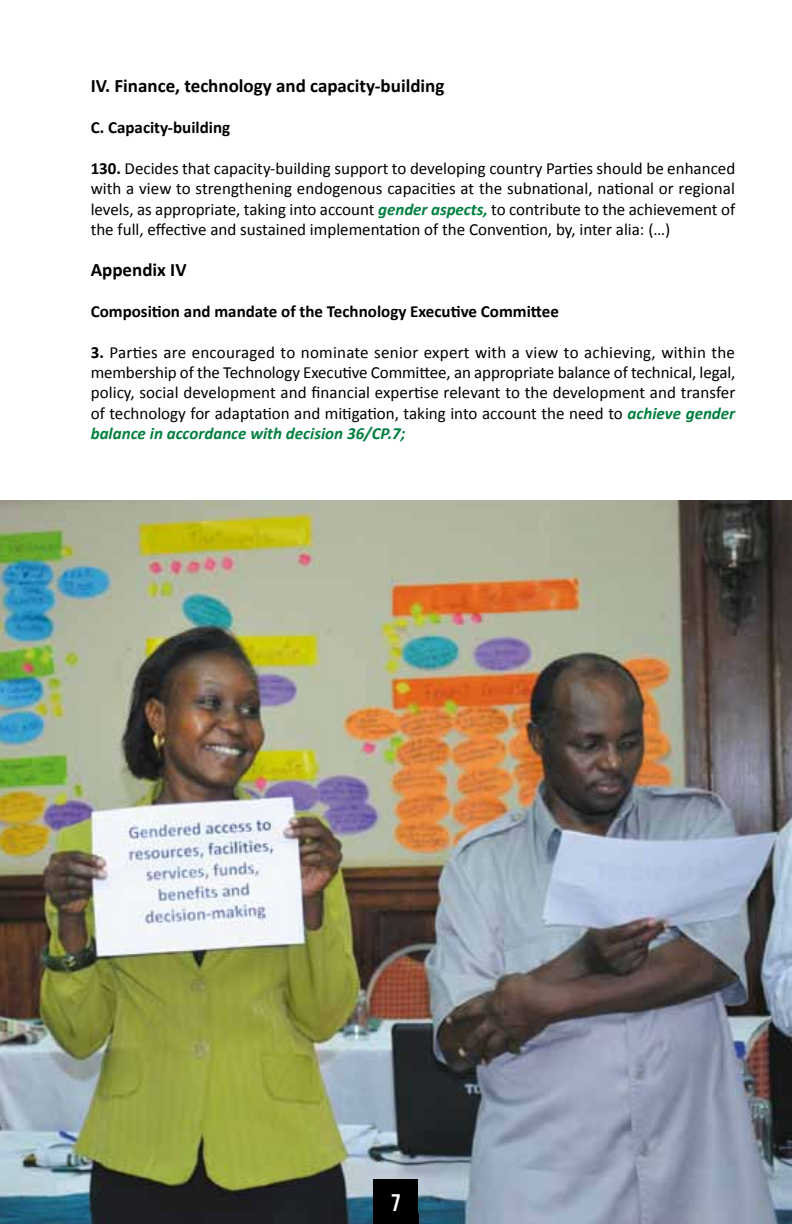
<style>
.page{position:relative;width:792px;height:1224px;background:#fff}
.page>*{position:absolute;margin:0;border:0;box-sizing:border-box;transform-origin:0 0}
.t1{font:24px "Bebas Neue";color:#fff}
.t2{font:700 19px "Calibri";color:#000}
.t3{font:17px/20.4px "Calibri";color:#000;text-align:justify}
.t4{font:700 17px "Calibri";color:#000}
.s1{font-weight:700}
.s2{font-weight:700;font-style:italic;color:#00803f}
</style>
<div class="page">
<img style="left:0;top:500px;width:792px;height:724px">
<div style="left:374px;top:1179px;width:44px;height:45px;background:#000"></div>
<p class="t2" style="left:91px;top:74px;width:355px">IV. Finance, technology and capacity-building</p>
<p class="t4" style="left:91px;top:117px;width:141px">C. Capacity-building</p>
<p class="t3" style="left:91px;top:158px;width:646px"><span class="s1">130.</span> Decides that capacity-building support to developing country Parties should be enhanced with a view to strengthening endogenous capacities at the subnational, national or regional levels, as appropriate, taking into account <span class="s2">gender aspects,</span> to contribute to the achievement of the full, effective and sustained implementation of the Convention, by, inter alia: (…)</p>
<p class="t2" style="left:91px;top:258px;width:97px">Appendix IV</p>
<p class="t4" style="left:91px;top:300px;width:470px">Composition and mandate of the Technology Executive Committee</p>
<p class="t3" style="left:91px;top:342px;width:646px"><span class="s1">3.</span> Parties are encouraged to nominate senior expert with a view to achieving, within the membership of the Technology Executive Committee, an appropriate balance of technical, legal, policy, social development and financial expertise relevant to the development and transfer of technology for adaptation and mitigation, taking into account the need to <span class="s2">achieve gender balance in accordance with decision 36/CP.7;</span></p>
<h1 class="t1" style="left:391px;top:1189px;width:11px">7</h1>
</div>
